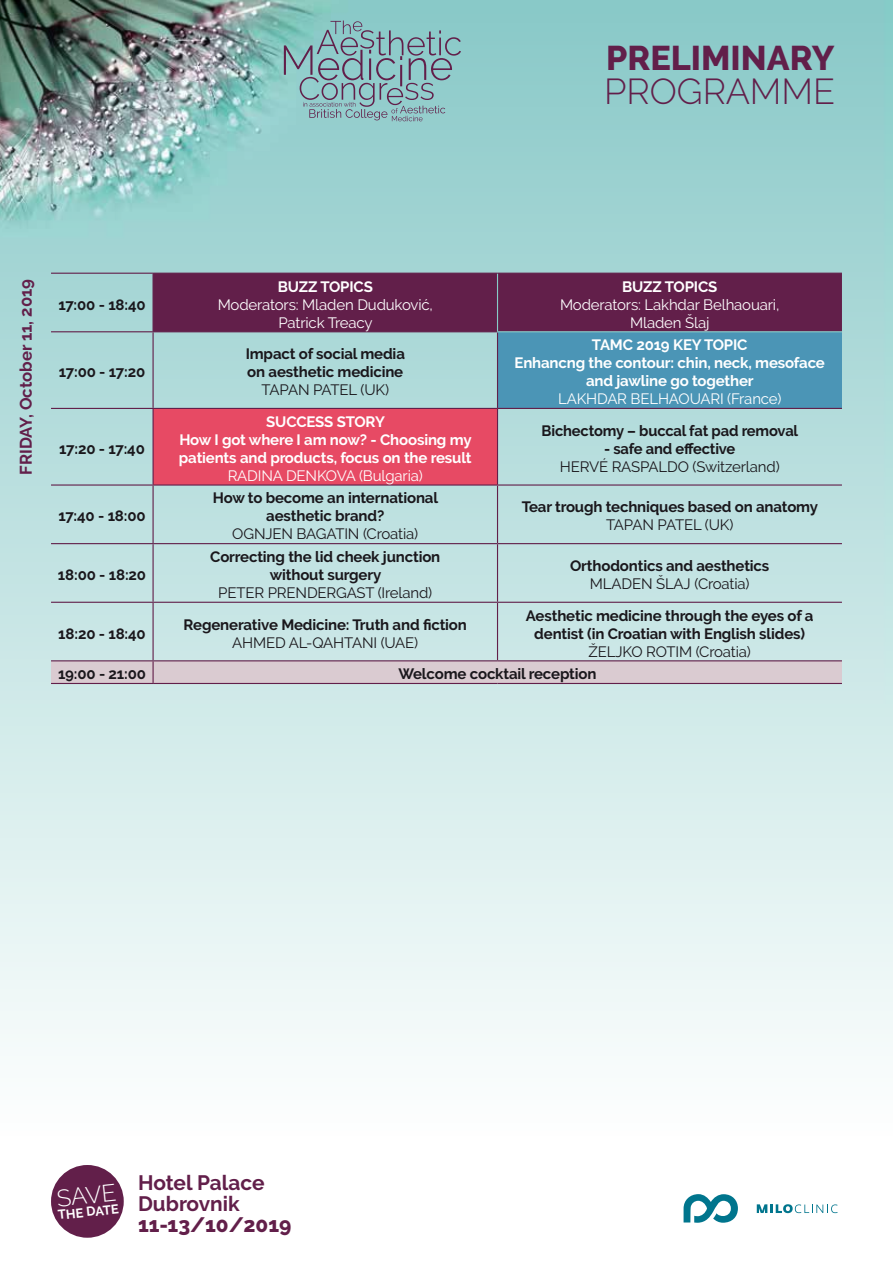
<style>
.page{position:relative;width:893px;height:1263px;background:#fff}
.page>*{position:absolute;margin:0;border:0;box-sizing:border-box;transform-origin:0 0}
.t1{font:300 36px "Raleway";color:#621f4a}
.t2{font:800 34.2px "Raleway";color:#621f4a}
.t3{font:300 23.85px "Raleway";color:#fff}
.t4{font:700 20.85px/20.9px "Raleway";color:#621f4a}
.t5{font:800 20.85px "Raleway";color:#621f4a}
.t6{font:700 16.65px "Raleway";color:#621f4a}
.t7{font:700 15px/18px "Raleway";letter-spacing:-.01em;color:#1a171c;text-align:center}
.t8{font:700 15px/18px "Raleway";letter-spacing:-.01em;color:#fff;text-align:center}
.t9{font:15px "Raleway";letter-spacing:-.01em;color:#1a171c}
.t10{font:15px/18px "Raleway";letter-spacing:-.01em;color:#fff;text-align:center}
.t11{font:700 12.9px "Raleway";color:#fff}
</style>
<div class="page">
<svg style="left:0;top:704px;width:893px;height:343px;fill:#e2f2f1"></svg>
<img style="left:0;top:0;width:893px;height:704px">
<svg style="left:284px;top:21px;width:177px;height:100px;background:#88b2b7"></svg>
<svg style="left:684px;top:1194px;width:54px;height:29px"></svg>
<svg style="left:757px;top:1204px;width:81px;height:9px"></svg>
<div style="left:51px;top:1165px;width:73px;height:73px;background:#621f4a;border-radius:50%"></div>
<div style="left:154px;top:274px;width:688px;height:57px;background:#621f4a"></div>
<div style="left:497px;top:332px;width:345px;height:76px;background:#4b95b6"></div>
<div style="left:153px;top:408px;width:344px;height:77px;background:#e74a64"></div>
<hr style="left:51px;top:273px;width:102px;height:1px;background:#621f4a">
<hr style="left:153px;top:273px;width:344px;height:1px;background:#621f4a">
<hr style="left:153px;top:274px;width:1px;height:57px;background:#621f4a">
<hr style="left:497px;top:273px;width:345px;height:1px;background:#621f4a">
<hr style="left:51px;top:331px;width:102px;height:1px;background:#621f4a">
<hr style="left:153px;top:331px;width:344px;height:1px;background:#621f4a">
<hr style="left:153px;top:332px;width:1px;height:76px;background:#621f4a">
<hr style="left:497px;top:332px;width:1px;height:76px;background:#621f4a">
<hr style="left:51px;top:408px;width:102px;height:1px;background:#621f4a">
<hr style="left:497px;top:408px;width:345px;height:1px;background:#621f4a">
<hr style="left:51px;top:484px;width:102px;height:2px;background:#621f4a">
<hr style="left:153px;top:408px;width:344px;height:1px;background:#621f4a">
<hr style="left:153px;top:409px;width:1px;height:75px;background:#621f4a">
<hr style="left:497px;top:409px;width:1px;height:75px;background:#621f4a">
<hr style="left:153px;top:486px;width:1px;height:57px;background:#621f4a">
<hr style="left:497px;top:484px;width:345px;height:2px;background:#621f4a">
<hr style="left:497px;top:486px;width:1px;height:57px;background:#621f4a">
<hr style="left:51px;top:543px;width:102px;height:1px;background:#621f4a">
<hr style="left:51px;top:602px;width:102px;height:1px;background:#621f4a">
<hr style="left:51px;top:660px;width:102px;height:1px;background:#621f4a">
<svg style="left:51px;top:661px;width:791px;height:22px;background:#d6c6cd"></svg>
<hr style="left:51px;top:683px;width:102px;height:1px;background:#621f4a">
<hr style="left:153px;top:683px;width:344px;height:1px;background:#621f4a">
<hr style="left:497px;top:683px;width:345px;height:1px;background:#621f4a">
<hr style="left:497px;top:331px;width:345px;height:1px;background:#87cbc7">
<hr style="left:153px;top:484px;width:344px;height:2px;background:#621f4a">
<hr style="left:153px;top:543px;width:344px;height:1px;background:#621f4a">
<hr style="left:153px;top:544px;width:1px;height:58px;background:#621f4a">
<hr style="left:497px;top:543px;width:345px;height:1px;background:#621f4a">
<hr style="left:497px;top:544px;width:1px;height:58px;background:#621f4a">
<hr style="left:153px;top:602px;width:344px;height:1px;background:#621f4a">
<hr style="left:153px;top:603px;width:1px;height:57px;background:#621f4a">
<hr style="left:497px;top:602px;width:345px;height:1px;background:#621f4a">
<hr style="left:497px;top:603px;width:1px;height:57px;background:#621f4a">
<hr style="left:153px;top:660px;width:344px;height:1px;background:#621f4a">
<hr style="left:497px;top:660px;width:345px;height:1px;background:#621f4a">
<hr style="left:497px;top:274px;width:1px;height:57px;background:#87cbc7">
<h2 class="t2" style="left:606px;top:39px;width:230px">PRELIMINARY</h2>
<h1 class="t1" style="left:604px;top:70px;width:232px">PROGRAMME</h1>
<p class="t6" style="left:17px;top:475px;width:197px;rotate:-90deg">FRIDAY, October 11, 2019</p>
<p class="t7" style="left:58px;top:295px;width:89px">17:00 - 18:40</p>
<p class="t7" style="left:59px;top:363px;width:88px">17:00 - 17:20</p>
<p class="t7" style="left:59px;top:440px;width:87px">17:20 - 17:40</p>
<p class="t7" style="left:58px;top:507px;width:89px">17:40 - 18:00</p>
<p class="t7" style="left:58px;top:566px;width:90px">18:00 - 18:20</p>
<p class="t7" style="left:58px;top:624px;width:89px">18:20 - 18:40</p>
<p class="t8" style="left:278px;top:277px;width:97px">BUZZ TOPICS</p>
<p class="t10" style="left:218px;top:295px;width:217px">Moderators: Mladen Duduković,<br>Patrick Treacy</p>
<p class="t7" style="left:246px;top:345px;width:161px;text-align:left">Impact of social media on aesthetic medicine</p>
<p class="t9" style="left:262px;top:381px;width:129px">TAPAN PATEL (UK)</p>
<p class="t8" style="left:179px;top:413px;width:294px">SUCCESS STORY<br>How I got where I am now? - Choosing my patients and products, focus on the result</p>
<p class="t10" style="left:228px;top:466px;width:197px">RADINA DENKOVA (Bulgaria)</p>
<p class="t7" style="left:213px;top:489px;width:227px">How to become an international aesthetic brand?</p>
<p class="t9" style="left:232px;top:525px;width:187px">OGNJEN BAGATIN (Croatia)</p>
<p class="t7" style="left:210px;top:548px;width:232px">Correcting the lid cheek junction without surgery</p>
<p class="t9" style="left:218px;top:584px;width:216px">PETER PRENDERGAST (Ireland)</p>
<p class="t7" style="left:184px;top:615px;width:285px">Regenerative Medicine: Truth and fiction</p>
<p class="t9" style="left:232px;top:634px;width:187px">AHMED AL-QAHTANI (UAE)</p>
<p class="t8" style="left:622px;top:277px;width:97px">BUZZ TOPICS</p>
<p class="t10" style="left:560px;top:295px;width:221px">Moderators: Lakhdar Belhaouari,<br>Mladen Šlaj</p>
<p class="t8" style="left:515px;top:336px;width:312px">TAMC 2019 KEY TOPIC<br>Enhancng the contour: chin, neck, mesoface and jawline go together</p>
<p class="t10" style="left:558px;top:390px;width:225px">LAKHDAR BELHAOUARI (France)</p>
<p class="t7" style="left:542px;top:422px;width:258px">Bichectomy – buccal fat pad removal</p>
<p class="t7" style="left:604px;top:440px;width:133px">- safe and effective</p>
<p class="t9" style="left:560px;top:458px;width:221px">HERVÉ RASPALDO (Switzerland)</p>
<p class="t7" style="left:522px;top:498px;width:298px">Tear trough techniques based on anatomy</p>
<p class="t9" style="left:606px;top:516px;width:129px">TAPAN PATEL (UK)</p>
<p class="t7" style="left:570px;top:557px;width:201px">Orthodontics and aesthetics</p>
<p class="t9" style="left:590px;top:575px;width:161px">MLADEN ŠLAJ (Croatia)</p>
<p class="t7" style="left:526px;top:606px;width:289px">Aesthetic medicine through the eyes of a dentist (in Croatian with English slides)</p>
<p class="t9" style="left:588px;top:643px;width:164px">ŽELJKO ROTIM (Croatia)</p>
<p class="t7" style="left:58px;top:665px;width:90px">19:00 - 21:00</p>
<p class="t7" style="left:398px;top:665px;width:200px">Welcome cocktail reception</p>
<h3 class="t3" style="left:56px;top:1184px;width:61px;rotate:-6deg">SAVE</h3>
<p class="t11" style="left:57px;top:1207px;width:63px;rotate:-6deg">THE DATE</p>
<h3 class="t4" style="left:138px;top:1173px;width:128px">Hotel Palace<br>Dubrovnik</h3>
<h3 class="t5" style="left:138px;top:1213px;width:155px">11-13/10/2019</h3>
</div>
